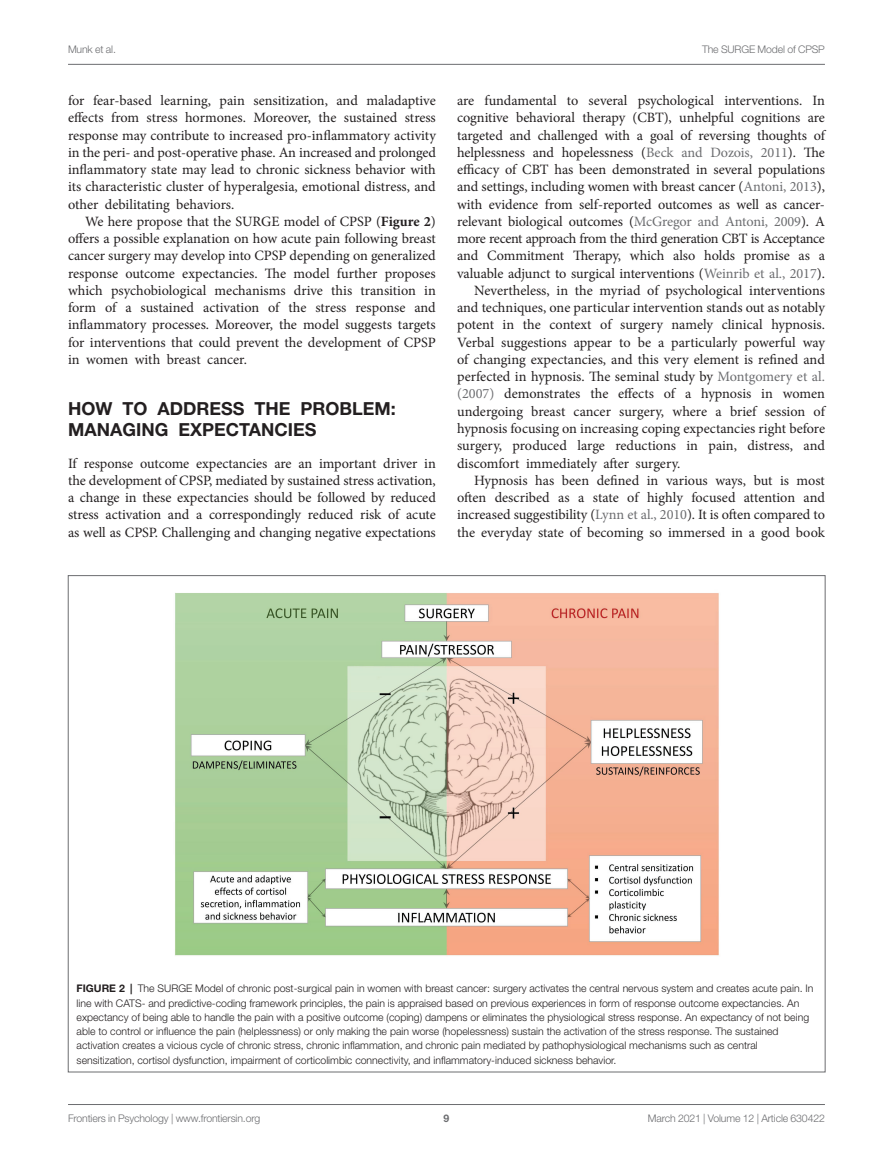
<style>
.page{position:relative;width:893px;height:1170px;background:#fff}
.page>*{position:absolute;margin:0;border:0;box-sizing:border-box;transform-origin:0 0}
.HEAD_1{font:700 18px/21px "Helvetica Neue LT Std";color:#231f20}
.TEXT_FLUSH{font:14.25px/17.2px "Minion Pro";letter-spacing:-.005em;color:#231f20;text-align:justify}
.TEXT{font:14.25px/17.2px "Minion Pro";letter-spacing:-.005em;color:#231f20;text-align:justify}
.FIG_LEG{font:300 10.5px/14.2px "Helvetica Neue LT Std";color:#231f20}
.t1{font:300 10.5px "Helvetica Neue LT Std";letter-spacing:-.015em;color:#6c6d70}
.t2{font:700 10.5px "Helvetica Neue LT Std";color:#6c6d70}
.s1{font-weight:700}
.s2{color:#6c6d70}
</style>
<div class="page">
<hr style="left:68px;top:64px;width:757px;height:1px;background:#6c6d70">
<hr style="left:68px;top:1104px;width:757px;height:1px;background:#6c6d70">
<img style="left:175px;top:593px;width:544px;height:363px">
<p class="t1" style="left:68px;top:42px;width:49px">Munk et al.</p>
<p class="t1" style="left:702px;top:42px;width:124px">The SURGE Model of CPSP</p>
<p class="TEXT_FLUSH" style="left:68px;top:92px;width:369px">for fear-based learning, pain sensitization, and maladaptive effects from stress hormones. Moreover, the sustained stress response may contribute to increased pro-inflammatory activity in the peri- and post-operative phase. An increased and prolonged inflammatory state may lead to chronic sickness behavior with its characteristic cluster of hyperalgesia, emotional distress, and other debilitating behaviors.</p>
<p class="TEXT" style="left:68px;top:213px;width:369px;text-indent:17px">We here propose that the SURGE model of CPSP (<span class="s1">Figure 2</span>) offers a possible explanation on how acute pain following breast cancer surgery may develop into CPSP depending on generalized response outcome expectancies. The model further proposes which psychobiological mechanisms drive this transition in form of a sustained activation of the stress response and inflammatory processes. Moreover, the model suggests targets for interventions that could prevent the development of CPSP in women with breast cancer.</p>
<p class="HEAD_1" style="left:68px;top:397px;width:329px">HOW TO ADDRESS THE PROBLEM:<br>MANAGING EXPECTANCIES</p>
<p class="TEXT_FLUSH" style="left:68px;top:454px;width:369px">If response outcome expectancies are an important driver in the development of CPSP, mediated by sustained stress activation, a change in these expectancies should be followed by reduced stress activation and a correspondingly reduced risk of acute as well as CPSP. Challenging and changing negative expectations</p>
<p class="TEXT_FLUSH" style="left:457px;top:92px;width:369px">are fundamental to several psychological interventions. In cognitive behavioral therapy (CBT), unhelpful cognitions are targeted and challenged with a goal of reversing thoughts of helplessness and hopelessness (<span class="s2">Beck and Dozois, 2011</span>). The efficacy of CBT has been demonstrated in several populations and settings, including women with breast cancer (<span class="s2">Antoni, 2013</span>), with evidence from self-reported outcomes as well as cancer&shy;relevant biological outcomes (<span class="s2">McGregor and Antoni, 2009</span>). A more recent approach from the third generation CBT is Acceptance and Commitment Therapy, which also holds promise as a valuable adjunct to surgical interventions (<span class="s2">Weinrib et al., 2017</span>).</p>
<p class="TEXT" style="left:457px;top:282px;width:369px;text-indent:17px">Nevertheless, in the myriad of psychological interventions and techniques, one particular intervention stands out as notably potent in the context of surgery namely clinical hypnosis.<br>Verbal suggestions appear to be a particularly powerful way of changing expectancies, and this very element is refined and perfected in hypnosis. The seminal study by <span class="s2">Montgomery et al. (2007)</span> demonstrates the effects of a hypnosis in women undergoing breast cancer surgery, where a brief session of hypnosis focusing on increasing coping expectancies right before surgery, produced large reductions in pain, distress, and discomfort immediately after surgery.</p>
<p class="TEXT" style="left:457px;top:471px;width:369px;text-indent:17px">Hypnosis has been defined in various ways, but is most often described as a state of highly focused attention and increased suggestibility (<span class="s2">Lynn et al., 2010</span>). It is often compared to the everyday state of becoming so immersed in a good book</p>
<p class="FIG_LEG" style="left:77px;top:981px;width:738px"><span class="s1">FIGURE 2 |</span> The SURGE Model of chronic post-surgical pain in women with breast cancer: surgery activates the central nervous system and creates acute pain. In line with CATS- and predictive-coding framework principles, the pain is appraised based on previous experiences in form of response outcome expectancies. An expectancy of being able to handle the pain with a positive outcome (coping) dampens or eliminates the physiological stress response. An expectancy of not being able to control or influence the pain (helplessness) or only making the pain worse (hopelessness) sustain the activation of the stress response. The sustained activation creates a vicious cycle of chronic stress, chronic inflammation, and chronic pain mediated by pathophysiological mechanisms such as central sensitization, cortisol dysfunction, impairment of corticolimbic connectivity, and inflammatory-induced sickness behavior.</p>
<p class="t1" style="left:68px;top:1111px;width:194px">Frontiers in Psychology | www.frontiersin.org</p>
<p class="t2" style="left:444px;top:1111px;width:7px">9</p>
<p class="t1" style="left:648px;top:1111px;width:178px">March 2021 | Volume 12 | Article 630422</p>
</div>
